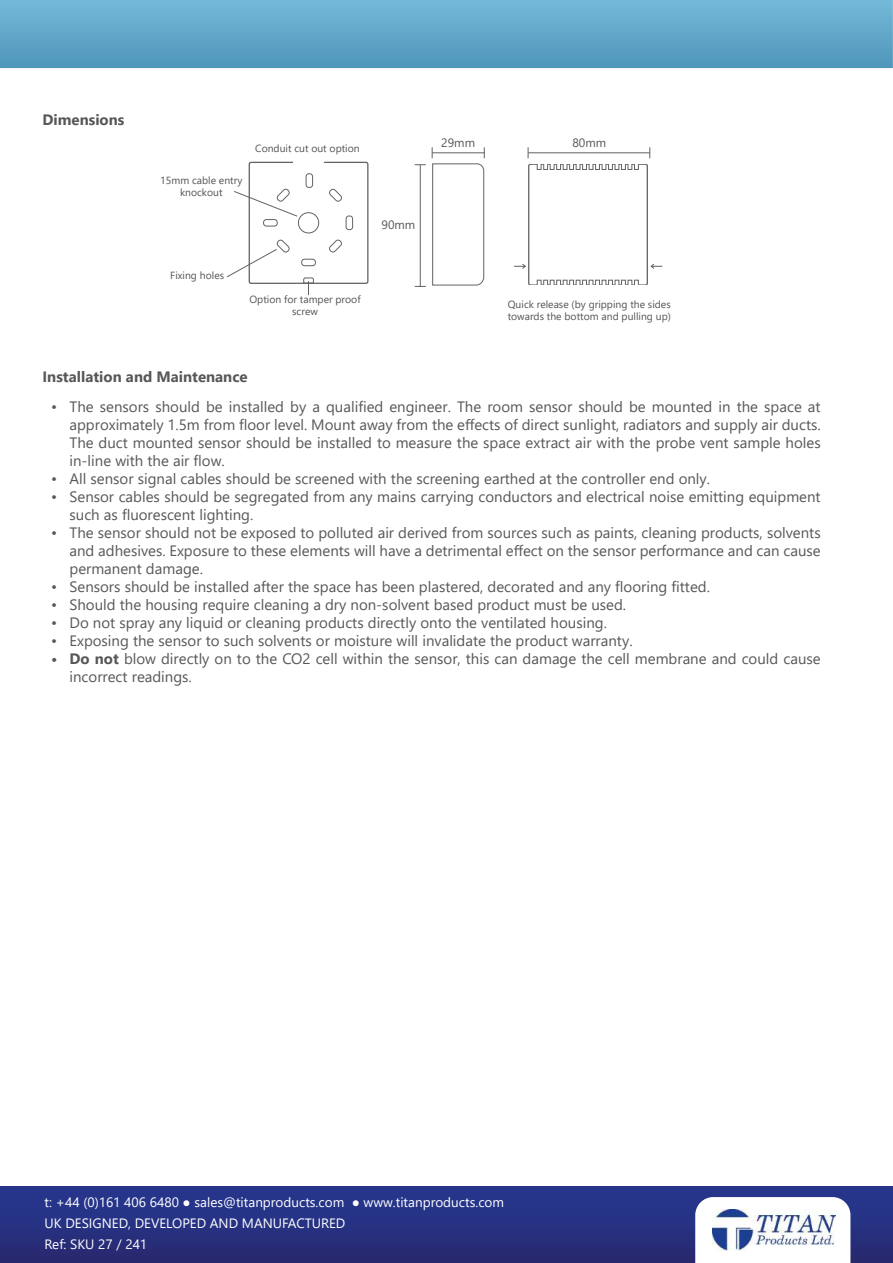
<style>
.page{position:relative;width:893px;height:1263px;background:#fff}
.page>*{position:absolute;margin:0;border:0;box-sizing:border-box;transform-origin:0 0}
.t1{font:15px/18px "Segoe UI";color:#585756;text-align:justify}
.t2{font:700 15px "Segoe UI";color:#585756}
.t3{font:13.5px/21px "Segoe UI";color:#fff}
.t4{font:12.15px "Segoe UI";color:#585756}
.t5{font:10.35px/12px "Segoe UI";color:#535353;text-align:center}
.s1{font-weight:700}
</style>
<div class="page">
<img style="left:0;top:1186px;width:893px;height:77px">
<svg style="left:695px;top:1197px;width:155px;height:66px"></svg>
<img style="left:712px;top:1210px;width:124px;height:40px">
<img style="left:0;top:0;width:893px;height:68px">
<div style="left:249px;top:162px;width:119px;height:122px;border:1px solid #636362;border-radius:2px"></div>
<div style="left:293px;top:158px;width:31px;height:10px;background:#fff"></div>
<div style="left:528px;top:164px;width:120px;height:122px;border:1px solid #636362;border-radius:2px"></div>
<svg style="left:537px;top:164px;width:4px;height:6px"></svg>
<svg style="left:543px;top:164px;width:5px;height:6px"></svg>
<svg style="left:550px;top:164px;width:4px;height:6px"></svg>
<svg style="left:556px;top:164px;width:5px;height:6px"></svg>
<svg style="left:563px;top:164px;width:4px;height:6px"></svg>
<svg style="left:576px;top:164px;width:4px;height:6px"></svg>
<svg style="left:582px;top:164px;width:5px;height:6px"></svg>
<svg style="left:589px;top:164px;width:4px;height:6px"></svg>
<svg style="left:595px;top:164px;width:5px;height:6px"></svg>
<svg style="left:602px;top:164px;width:4px;height:6px"></svg>
<svg style="left:608px;top:164px;width:5px;height:6px"></svg>
<svg style="left:615px;top:164px;width:4px;height:6px"></svg>
<svg style="left:621px;top:164px;width:5px;height:6px"></svg>
<svg style="left:628px;top:164px;width:4px;height:6px"></svg>
<svg style="left:634px;top:164px;width:5px;height:6px"></svg>
<svg style="left:569px;top:164px;width:5px;height:6px"></svg>
<svg style="left:537px;top:280px;width:4px;height:5px"></svg>
<svg style="left:543px;top:280px;width:5px;height:5px"></svg>
<svg style="left:550px;top:280px;width:4px;height:5px"></svg>
<svg style="left:556px;top:280px;width:5px;height:5px"></svg>
<svg style="left:563px;top:280px;width:4px;height:5px"></svg>
<svg style="left:576px;top:280px;width:4px;height:5px"></svg>
<svg style="left:582px;top:280px;width:5px;height:5px"></svg>
<svg style="left:589px;top:280px;width:4px;height:5px"></svg>
<svg style="left:595px;top:280px;width:5px;height:5px"></svg>
<svg style="left:602px;top:280px;width:4px;height:5px"></svg>
<svg style="left:608px;top:280px;width:5px;height:5px"></svg>
<svg style="left:615px;top:280px;width:4px;height:5px"></svg>
<svg style="left:621px;top:280px;width:5px;height:5px"></svg>
<svg style="left:628px;top:280px;width:4px;height:5px"></svg>
<svg style="left:634px;top:280px;width:5px;height:5px"></svg>
<svg style="left:569px;top:280px;width:5px;height:5px"></svg>
<div style="left:525px;top:285px;width:128px;height:10px;background:#fff"></div>
<hr style="left:420px;top:165px;width:1px;height:121px;background:#636362">
<hr style="left:528px;top:152px;width:122px;height:1px;background:#636362">
<svg style="left:432px;top:147px;width:53px;height:139px"></svg>
<svg style="left:514px;top:263px;width:12px;height:6px"></svg>
<svg style="left:650px;top:263px;width:12px;height:6px"></svg>
<svg style="left:227px;top:173px;width:127px;height:122px"></svg>
<p class="t2" style="left:43px;top:106px;width:83px">Dimensions</p>
<p class="t5" style="left:160px;top:174px;width:84px">15mm cable entry knockout</p>
<p class="t5" style="left:255px;top:141px;width:106px">Conduit cut out option</p>
<p class="t5" style="left:170px;top:269px;width:55px">Fixing holes</p>
<p class="t5" style="left:249px;top:292px;width:113px">Option for tamper proof screw</p>
<p class="t4" style="left:382px;top:213px;width:35px">90mm</p>
<p class="t4" style="left:441px;top:131px;width:35px">29mm</p>
<p class="t4" style="left:572px;top:131px;width:35px">80mm</p>
<p class="t5" style="left:508px;top:297px;width:165px;text-align:left">Quick release (by gripping the sides towards the bottom and pulling up)</p>
<p class="t2" style="left:43px;top:363px;width:207px">Installation and Maintenance</p>
<p class="t1" style="left:70px;top:398px;width:753px;text-indent:-18px">• The sensors should be installed by a qualified engineer. The room sensor should be mounted in the space at approximately 1.5m from floor level. Mount away from the effects of direct sunlight, radiators and supply air ducts.<br>The duct mounted sensor should be installed to measure the space extract air with the probe vent sample holes in-line with the air flow.</p>
<p class="t1" style="left:51px;top:470px;width:661px">• All sensor signal cables should be screened with the screening earthed at the controller end only.</p>
<p class="t1" style="left:70px;top:488px;width:753px;text-indent:-18px">• Sensor cables should be segregated from any mains carrying conductors and electrical noise emitting equipment such as fluorescent lighting.</p>
<p class="t1" style="left:70px;top:524px;width:753px;text-indent:-18px">• The sensor should not be exposed to polluted air derived from sources such as paints, cleaning products, solvents and adhesives. Exposure to these elements will have a detrimental effect on the sensor performance and can cause permanent damage.</p>
<p class="t1" style="left:51px;top:578px;width:660px">• Sensors should be installed after the space has been plastered, decorated and any flooring fitted.</p>
<p class="t1" style="left:51px;top:596px;width:577px">• Should the housing require cleaning a dry non-solvent based product must be used.</p>
<p class="t1" style="left:51px;top:614px;width:557px">• Do not spray any liquid or cleaning products directly onto the ventilated housing.</p>
<p class="t1" style="left:51px;top:632px;width:583px">• Exposing the sensor to such solvents or moisture will invalidate the product warranty.</p>
<p class="t1" style="left:70px;top:648px;width:753px;text-indent:-18px"><span class="s1">• Do not</span> blow directly on to the CO2 cell within the sensor, this can damage the cell membrane and could cause incorrect readings.</p>
<p class="t3" style="left:45px;top:1190px;width:461px">t: +44 (0)161 406 6480 ● sales@titanproducts.com ● www.titanproducts.com<br>UK DESIGNED, DEVELOPED AND MANUFACTURED<br>Ref: SKU 27 / 241</p>
</div>
